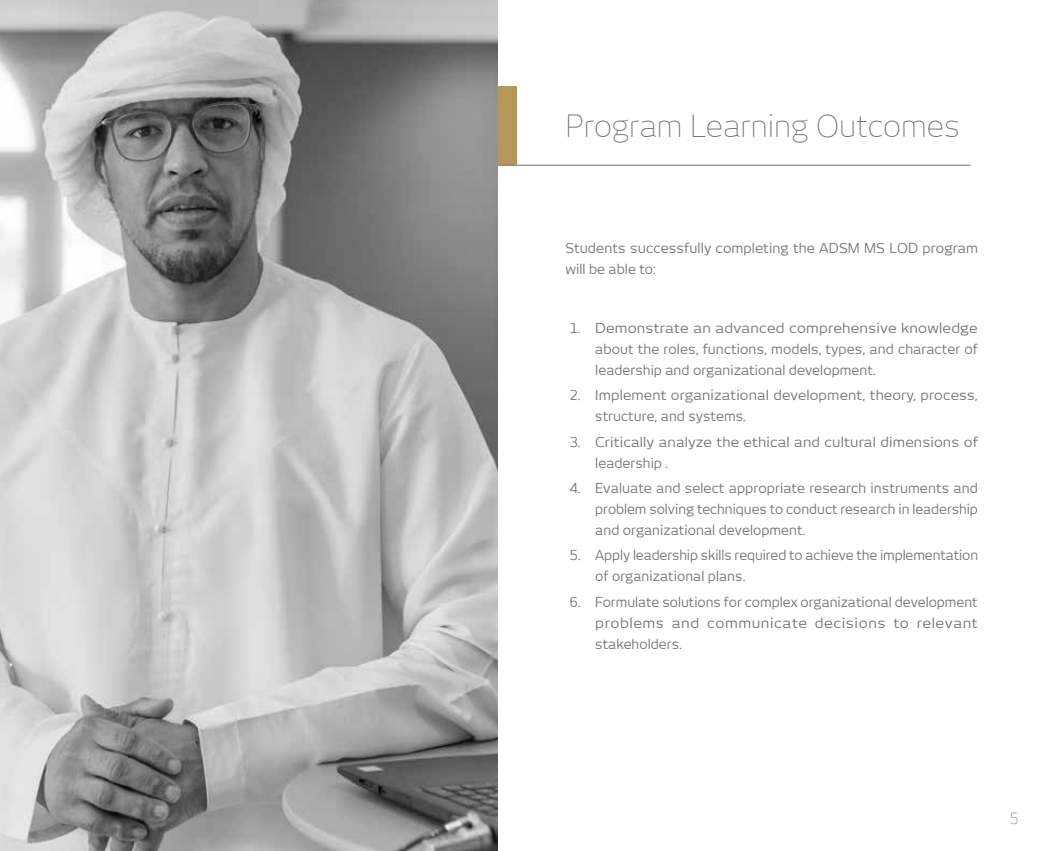
<style>
.page{position:relative;width:1063px;height:851px;background:#fff}
.page>*{position:absolute;margin:0;border:0;box-sizing:border-box;transform-origin:0 0}
.t1{font:30px "New June Fine";color:#717073}
.t2{font:15px "New June Fine";color:#717073}
.t3{font:13.5px/21px "New June";letter-spacing:.005em;color:#717073}
</style>
<div class="page">
<div style="left:497px;top:86px;width:20px;height:79px;background:#b4975a"></div>
<hr style="left:497px;top:165px;width:474px;height:1px;background:#717073">
<img style="left:0;top:0;width:497px;height:850px">
<h1 class="t1" style="left:566px;top:109px;width:396px">Program Learning Outcomes</h1>
<p class="t3" style="left:566px;top:237px;width:414px">Students successfully completing the ADSM MS LOD program will be able to:</p>
<p class="t3" style="left:595px;top:317px;width:384px;text-align:justify;text-indent:-26px">1. Demonstrate an advanced comprehensive knowledge about the roles, functions, models, types, and character of leadership and organizational development.</p>
<p class="t3" style="left:595px;top:385px;width:384px;text-indent:-26px">2. Implement organizational development, theory, process, structure, and systems.</p>
<p class="t3" style="left:595px;top:431px;width:384px;text-indent:-26px">3. Critically analyze the ethical and cultural dimensions of leadership .</p>
<p class="t3" style="left:595px;top:477px;width:384px;text-align:justify;text-indent:-26px">4. Evaluate and select appropriate research instruments and problem solving techniques to conduct research in leadership and organizational development.</p>
<p class="t3" style="left:595px;top:544px;width:384px;text-indent:-26px">5. Apply leadership skills required to achieve the implementation of organizational plans.</p>
<p class="t3" style="left:595px;top:591px;width:384px;text-align:justify;text-indent:-26px">6. Formulate solutions for complex organizational development problems and communicate decisions to relevant stakeholders.</p>
<p class="t2" style="left:1010px;top:810px;width:10px">5</p>
</div>
